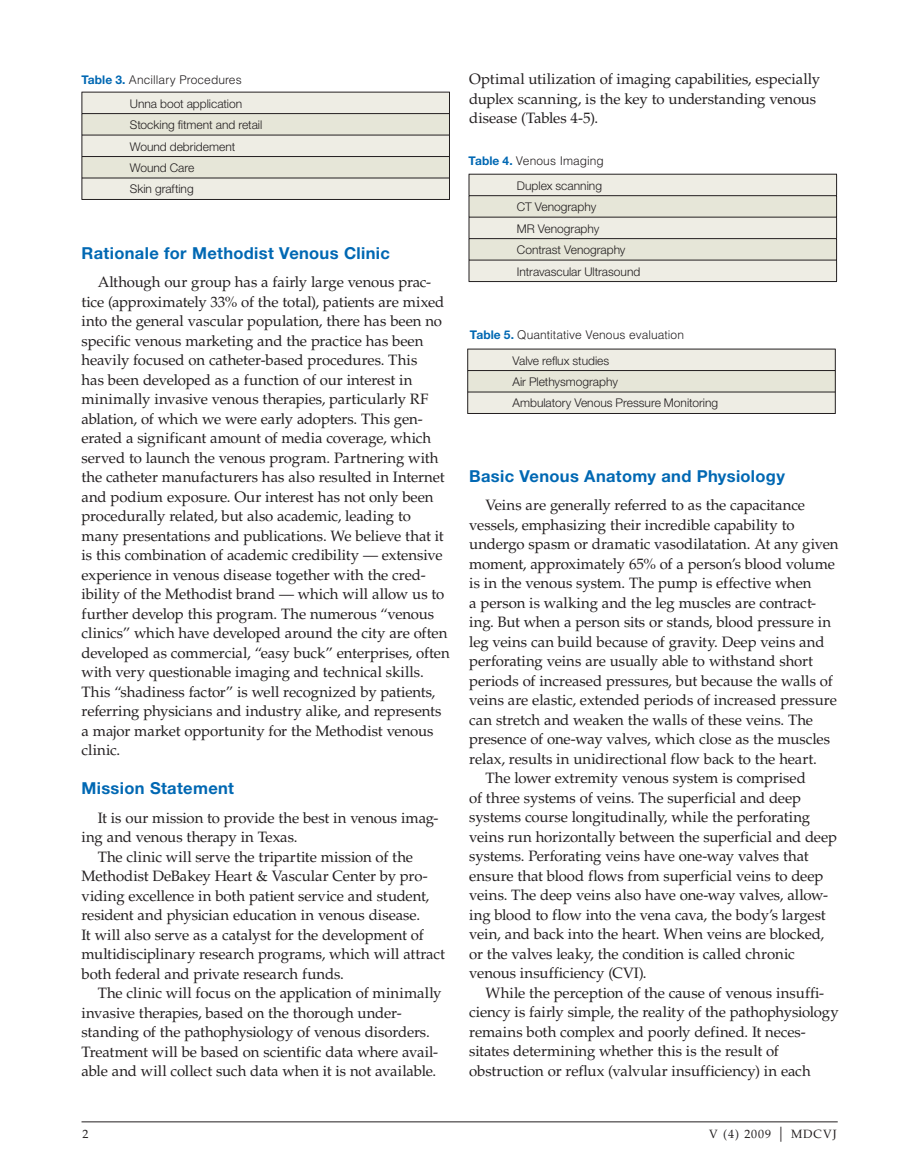
<style>
.page{position:relative;width:919px;height:1172px;background:#fff}
.page>*{position:absolute;margin:0;border:0;box-sizing:border-box;transform-origin:0 0}
.t1{font:700 16.5px "Helvetica Neue";letter-spacing:.02em;color:#0168b3}
.t2{font:15px/19.5px "Palatino LT Std";letter-spacing:-.01em;color:#231f20}
.t3{font:300 12px/21.5px "Helvetica Neue";color:#231f20}
.t4{font:300 12px "Helvetica";letter-spacing:.005em;color:#231f20}
.t5{font:12px "Palatino LT Std";letter-spacing:.08em;color:#231f20}
.s1{font-family:"Helvetica Neue";font-weight:700;color:#0168b3}
.s2{font-size:15px}
</style>
<div class="page">
<hr style="left:81px;top:1121px;width:756px;height:1px;background:#231f20">
<svg style="left:81px;top:92px;width:369px;height:107px;background:#dfded4"></svg>
<hr style="left:81px;top:199px;width:369px;height:1px;background:#231f20">
<svg style="left:468px;top:174px;width:369px;height:107px;background:#dfdfd4"></svg>
<hr style="left:468px;top:281px;width:369px;height:1px;background:#231f20">
<svg style="left:467px;top:349px;width:369px;height:64px;background:#e2e1d7"></svg>
<hr style="left:467px;top:413px;width:368px;height:1px;background:#231f20">
<p class="t4" style="left:81px;top:76px;width:162px"><span class="s1">Table 3.</span> Ancillary Procedures</p>
<p class="t3" style="left:130px;top:94px;width:134px">Unna boot application<br>Stocking fitment and retail<br>Wound debridement<br>Wound Care<br>Skin grafting</p>
<p class="t1" style="left:81px;top:247px;width:310px">Rationale for Methodist Venous Clinic</p>
<p class="t2" style="left:81px;top:274px;width:370px;text-indent:16px">Although our group has a fairly large venous prac&shy;tice (approximately 33% of the total), patients are mixed into the general vascular population, there has been no specific venous marketing and the practice has been heavily focused on catheter-based procedures. This<br>has been developed as a function of our interest in minimally invasive venous therapies, particularly RF ablation, of which we were early adopters. This gen&shy;erated a significant amount of media coverage, which served to launch the venous program. Partnering with the catheter manufacturers has also resulted in Internet and podium exposure. Our interest has not only been procedurally related, but also academic, leading to many presentations and publications. We believe that it is this combination of academic credibility — extensive experience in venous disease together with the cred&shy;ibility of the Methodist brand — which will allow us to further develop this program. The numerous “venous clinics” which have developed around the city are often developed as commercial, “easy buck” enterprises, often with very questionable imaging and technical skills.<br>This “shadiness factor” is well recognized by patients, referring physicians and industry alike, and represents a major market opportunity for the Methodist venous clinic.</p>
<p class="t1" style="left:81px;top:783px;width:154px">Mission Statement</p>
<p class="t2" style="left:98px;top:810px;width:342px">It is our mission to provide the best in venous imag-</p>
<p class="t2" style="left:81px;top:829px;width:217px">ing and venous therapy in Texas.</p>
<p class="t2" style="left:98px;top:849px;width:317px">The clinic will serve the tripartite mission of the</p>
<p class="t2" style="left:81px;top:868px;width:348px">Methodist DeBakey Heart &amp; Vascular Center by pro-</p>
<p class="t2" style="left:81px;top:888px;width:349px">viding excellence in both patient service and student,</p>
<p class="t2" style="left:81px;top:907px;width:340px">resident and physician education in venous disease.</p>
<p class="t2" style="left:81px;top:927px;width:344px">It will also serve as a catalyst for the development of</p>
<p class="t2" style="left:81px;top:946px;width:365px">multidisciplinary research programs, which will attract</p>
<p class="t2" style="left:81px;top:966px;width:264px">both federal and private research funds.</p>
<p class="t2" style="left:98px;top:985px;width:345px">The clinic will focus on the application of minimally</p>
<p class="t2" style="left:81px;top:1005px;width:322px">invasive therapies, based on the thorough under-</p>
<p class="t2" style="left:81px;top:1024px;width:350px">standing of the pathophysiology of venous disorders.</p>
<p class="t2" style="left:81px;top:1044px;width:358px">Treatment will be based on scientific data where avail-</p>
<p class="t2" style="left:81px;top:1063px;width:356px">able and will collect such data when it is not available.</p>
<p class="t2" style="left:469px;top:71px;width:352px">Optimal utilization of imaging capabilities, especially duplex scanning, is the key to understanding venous disease (Tables 4-5).</p>
<p class="t4" style="left:468px;top:157px;width:137px"><span class="s1">Table 4.</span> Venous Imaging</p>
<p class="t3" style="left:517px;top:176px;width:125px">Duplex scanning<br>CT Venography<br>MR Venography<br>Contrast Venography<br>Intravascular Ultrasound</p>
<p class="t4" style="left:470px;top:330px;width:216px"><span class="s1">Table 5.</span> Quantitative Venous evaluation</p>
<p class="t3" style="left:512px;top:351px;width:207px">Valve reflux studies<br>Air Plethysmography<br>Ambulatory Venous Pressure Monitoring</p>
<p class="t1" style="left:469px;top:470px;width:317px">Basic Venous Anatomy and Physiology</p>
<p class="t2" style="left:485px;top:497px;width:321px">Veins are generally referred to as the capacitance</p>
<p class="t2" style="left:469px;top:516px;width:327px">vessels, emphasizing their incredible capability to</p>
<p class="t2" style="left:469px;top:536px;width:371px">undergo spasm or dramatic vasodilatation. At any given</p>
<p class="t2" style="left:469px;top:555px;width:367px">moment, approximately 65% of a person’s blood volume</p>
<p class="t2" style="left:469px;top:575px;width:344px">is in the venous system. The pump is effective when</p>
<p class="t2" style="left:469px;top:594px;width:348px">a person is walking and the leg muscles are contract-</p>
<p class="t2" style="left:469px;top:614px;width:363px">ing. But when a person sits or stands, blood pressure in</p>
<p class="t2" style="left:469px;top:633px;width:357px">leg veins can build because of gravity. Deep veins and</p>
<p class="t2" style="left:469px;top:653px;width:345px">perforating veins are usually able to withstand short</p>
<p class="t2" style="left:469px;top:672px;width:365px">periods of increased pressures, but because the walls of</p>
<p class="t2" style="left:469px;top:692px;width:369px">veins are elastic, extended periods of increased pressure</p>
<p class="t2" style="left:469px;top:711px;width:345px">can stretch and weaken the walls of these veins. The</p>
<p class="t2" style="left:469px;top:731px;width:362px">presence of one-way valves, which close as the muscles</p>
<p class="t2" style="left:469px;top:750px;width:349px">relax, results in unidirectional flow back to the heart.</p>
<p class="t2" style="left:485px;top:770px;width:322px">The lower extremity venous system is comprised</p>
<p class="t2" style="left:469px;top:789px;width:333px">of three systems of veins. The superficial and deep</p>
<p class="t2" style="left:469px;top:809px;width:342px">systems course longitudinally, while the perforating</p>
<p class="t2" style="left:469px;top:828px;width:369px">veins run horizontally between the superficial and deep</p>
<p class="t2" style="left:469px;top:848px;width:341px">systems. Perforating veins have one-way valves that</p>
<p class="t2" style="left:469px;top:867px;width:356px">ensure that blood flows from superficial veins to deep</p>
<p class="t2" style="left:469px;top:887px;width:360px">veins. The deep veins also have one-way valves, allow-</p>
<p class="t2" style="left:469px;top:906px;width:358px">ing blood to flow into the vena cava, the body’s largest</p>
<p class="t2" style="left:469px;top:926px;width:357px">vein, and back into the heart. When veins are blocked,</p>
<p class="t2" style="left:469px;top:945px;width:327px">or the valves leaky, the condition is called chronic</p>
<p class="t2" style="left:469px;top:965px;width:179px">venous insufficiency (CVI).</p>
<p class="t2" style="left:485px;top:984px;width:340px">While the perception of the cause of venous insuffi-</p>
<p class="t2" style="left:469px;top:1004px;width:371px">ciency is fairly simple, the reality of the pathophysiology</p>
<p class="t2" style="left:469px;top:1023px;width:338px">remains both complex and poorly defined. It neces-</p>
<p class="t2" style="left:469px;top:1043px;width:311px">sitates determining whether this is the result of</p>
<p class="t2" style="left:469px;top:1062px;width:343px">obstruction or reflux (valvular insufficiency) in each</p>
<p class="t5" style="left:83px;top:1129px;width:7px">2</p>
<p class="t5" style="left:709px;top:1129px;width:129px">V (4) 2009 <span class="s2">|</span> MDCVJ</p>
</div>
